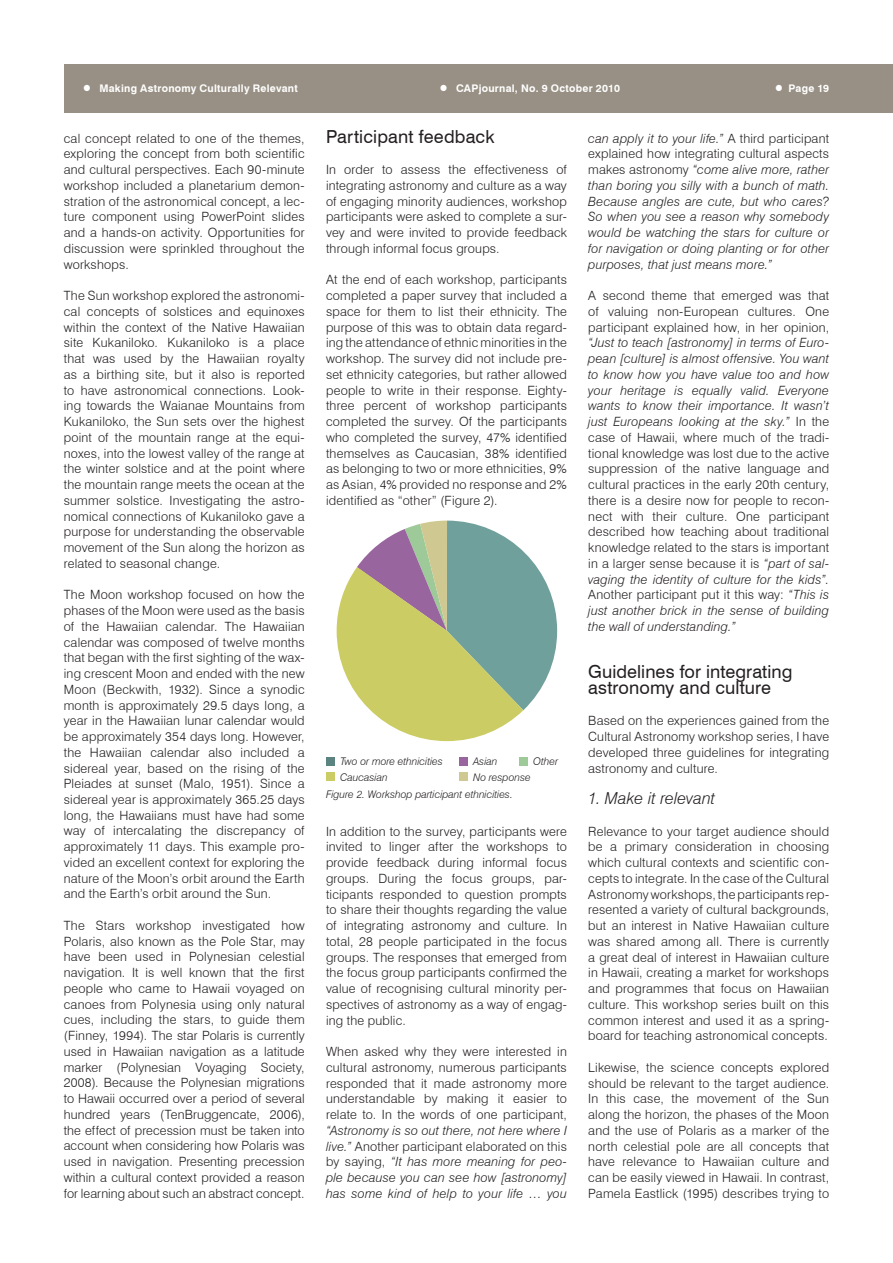
<style>
.page{position:relative;width:893px;height:1263px;background:#fff}
.page>*{position:absolute;margin:0;border:0;box-sizing:border-box;transform-origin:0 0}
.t1{font:18px/15.8px "Swiss 721 BT";letter-spacing:.005em;color:#231f20}
.t2{font:italic 300 16.5px "Swiss 721 BT";color:#231f20}
.t3{font:300 12.75px/15.8px "Swiss 721 BT";letter-spacing:.015em;color:#231f20;text-align:justify}
.t4{font:italic 300 12.75px/15.8px "Swiss 721 BT";letter-spacing:.015em;color:#231f20;text-align:justify}
.t5{font:italic 300 10.5px "Swiss 721 BT";color:#231f20}
.t6{font:700 10.5px "Swiss 721 BT";letter-spacing:.025em;color:#fff}
.s1{font-size:21px}
.s2{font-style:normal}
.s3{font-style:italic}
</style>
<div class="page">
<div style="left:433px;top:64px;width:460px;height:48px;background:#989084"></div>
<div style="left:64px;top:64px;width:370px;height:48px;background:#989084"></div>
<svg style="left:337px;top:521px;width:220px;height:220px"></svg>
<div style="left:326px;top:773px;width:8px;height:8px;background:#cccc65"></div>
<div style="left:326px;top:757px;width:8px;height:8px;background:#5b8480"></div>
<div style="left:459px;top:773px;width:8px;height:8px;background:#cfc891"></div>
<div style="left:459px;top:757px;width:8px;height:8px;background:#99659e"></div>
<div style="left:519px;top:757px;width:8px;height:8px;background:#9ec999"></div>
<p class="t6" style="left:81px;top:82px;width:218px"><span class="s1">•</span> Making Astronomy Culturally Relevant</p>
<p class="t6" style="left:437px;top:82px;width:184px"><span class="s1">•</span> CAPjournal, No. 9 October 2010</p>
<p class="t6" style="left:773px;top:82px;width:58px"><span class="s1">•</span> Page 19</p>
<p class="t3" style="left:64px;top:130px;width:242px">cal concept related to one of the themes, exploring the concept from both scientific and cultural perspectives. Each 90-minute workshop included a planetarium demon&shy;stration of the astronomical concept, a lec&shy;ture component using PowerPoint slides and a hands-on activity. Opportunities for discussion were sprinkled throughout the workshops.</p>
<p class="t3" style="left:64px;top:287px;width:242px">The Sun workshop explored the astronomi&shy;cal concepts of solstices and equinoxes within the context of the Native Hawaiian site Kukaniloko. Kukaniloko is a place that was used by the Hawaiian royalty as a birthing site, but it also is reported to have astronomical connections. Look&shy;ing towards the Waianae Mountains from Kukaniloko, the Sun sets over the highest point of the mountain range at the equi&shy;noxes, into the lowest valley of the range at the winter solstice and at the point where the mountain range meets the ocean at the summer solstice. Investigating the astro&shy;nomical connections of Kukaniloko gave a purpose for understanding the observable movement of the Sun along the horizon as related to seasonal change.</p>
<p class="t3" style="left:64px;top:587px;width:242px">The Moon workshop focused on how the phases of the Moon were used as the basis of the Hawaiian calendar. The Hawaiian calendar was composed of twelve months that began with the first sighting of the wax&shy;ing crescent Moon and ended with the new Moon (Beckwith, 1932). Since a synodic month is approximately 29.5 days long, a year in the Hawaiian lunar calendar would be approximately 354 days long. However, the Hawaiian calendar also included a sidereal year, based on the rising of the Pleiades at sunset (Malo, 1951). Since a sidereal year is approximately 365.25 days long, the Hawaiians must have had some way of intercalating the discrepancy of approximately 11 days. This example pro&shy;vided an excellent context for exploring the nature of the Moon’s orbit around the Earth and the Earth’s orbit around the Sun.</p>
<p class="t3" style="left:64px;top:917px;width:242px">The Stars workshop investigated how Polaris, also known as the Pole Star, may have been used in Polynesian celestial navigation. It is well known that the first people who came to Hawaii voyaged on canoes from Polynesia using only natural cues, including the stars, to guide them (Finney, 1994). The star Polaris is currently used in Hawaiian navigation as a latitude marker (Polynesian Voyaging Society, 2008). Because the Polynesian migrations to Hawaii occurred over a period of several hundred years (TenBruggencate, 2006), the effect of precession must be taken into account when considering how Polaris was used in navigation. Presenting precession within a cultural context provided a reason for learning about such an abstract concept.</p>
<h1 class="t1" style="left:326px;top:128px;width:170px">Participant feedback</h1>
<p class="t3" style="left:326px;top:162px;width:242px">In order to assess the effectiveness of integrating astronomy and culture as a way of engaging minority audiences, workshop participants were asked to complete a sur&shy;vey and were invited to provide feedback through informal focus groups.</p>
<p class="t3" style="left:326px;top:272px;width:242px">At the end of each workshop, participants completed a paper survey that included a space for them to list their ethnicity. The purpose of this was to obtain data regard&shy;ing the attendance of ethnic minorities in the workshop. The survey did not include pre&shy;set ethnicity categories, but rather allowed people to write in their response. Eighty&shy;three percent of workshop participants completed the survey. Of the participants who completed the survey, 47% identified themselves as Caucasian, 38% identified as belonging to two or more ethnicities, 9% as Asian, 4% provided no response and 2% identified as “other” (Figure 2).</p>
<p class="t4" style="left:588px;top:130px;width:242px">can apply it to your life.” <span class="s2">A third participant explained how integrating cultural aspects makes astronomy</span> “come alive more, rather than boring you silly with a bunch of math.<br>Because angles are cute, but who cares?<br>So when you see a reason why somebody would be watching the stars for culture or for navigation or doing planting or for other purposes, that just means more.”</p>
<p class="t3" style="left:588px;top:287px;width:242px">A second theme that emerged was that of valuing non-European cultures. One participant explained how, in her opinion,</p>
<p class="t3" style="left:588px;top:335px;width:243px"><span class="s3">“Just to teach [astronomy] in terms of Euro&shy;pean [culture] is almost offensive. You want to know how you have value too and how your heritage is equally valid. Everyone wants to know their importance. It wasn’t just Europeans looking at the sky.”</span> In the case of Hawaii, where much of the tradi&shy;tional knowledge was lost due to the active suppression of the native language and cultural practices in the early 20th century, there is a desire now for people to recon&shy;nect with their culture. One participant described how teaching about traditional knowledge related to the stars is important in a larger sense because it is <span class="s3">“part of sal&shy;vaging the identity of culture for the kids”.<br></span>Another participant put it this way: <span class="s3">“This is just another brick in the sense of building the wall of understanding.”</span></p>
<h1 class="t1" style="left:588px;top:664px;width:206px">Guidelines for integrating astronomy and culture</h1>
<p class="t3" style="left:588px;top:713px;width:242px">Based on the experiences gained from the Cultural Astronomy workshop series, I have developed three guidelines for integrating astronomy and culture.</p>
<p class="t2" style="left:588px;top:788px;width:128px">1. Make it relevant</p>
<p class="t3" style="left:588px;top:823px;width:242px">Relevance to your target audience should be a primary consideration in choosing which cultural contexts and scientific con&shy;cepts to integrate. In the case of the Cultural Astronomy workshops, the participants rep&shy;resented a variety of cultural backgrounds, but an interest in Native Hawaiian culture was shared among all. There is currently a great deal of interest in Hawaiian culture in Hawaii, creating a market for workshops and programmes that focus on Hawaiian culture. This workshop series built on this common interest and used it as a spring&shy;board for teaching astronomical concepts.</p>
<p class="t3" style="left:588px;top:1059px;width:242px">Likewise, the science concepts explored should be relevant to the target audience.<br>In this case, the movement of the Sun along the horizon, the phases of the Moon and the use of Polaris as a marker of the north celestial pole are all concepts that have relevance to Hawaiian culture and can be easily viewed in Hawaii. In contrast, Pamela Eastlick (1995) describes trying to</p>
<p class="t5" style="left:533px;top:755px;width:26px">Other</p>
<p class="t5" style="left:340px;top:755px;width:104px">Two or more ethnicities</p>
<p class="t5" style="left:473px;top:755px;width:26px">Asian</p>
<p class="t5" style="left:340px;top:770px;width:49px">Caucasian</p>
<p class="t5" style="left:473px;top:770px;width:59px">No response</p>
<p class="t5" style="left:326px;top:788px;width:188px">Figure 2. Workshop participant ethnicities.</p>
<p class="t3" style="left:326px;top:823px;width:242px">In addition to the survey, participants were invited to linger after the workshops to provide feedback during informal focus groups. During the focus groups, par&shy;ticipants responded to question prompts to share their thoughts regarding the value of integrating astronomy and culture. In total, 28 people participated in the focus groups. The responses that emerged from the focus group participants confirmed the value of recognising cultural minority per&shy;spectives of astronomy as a way of engag&shy;ing the public.</p>
<p class="t3" style="left:326px;top:1043px;width:242px">When asked why they were interested in cultural astronomy, numerous participants responded that it made astronomy more understandable by making it easier to relate to. In the words of one participant,</p>
<p class="t4" style="left:326px;top:1122px;width:242px">“Astronomy is so out there, not here where I live.” <span class="s2">Another participant elaborated on this by saying,</span> “It has more meaning for peo&shy;ple because you can see how [astronomy] has some kind of help to your life … you</p>
</div>
